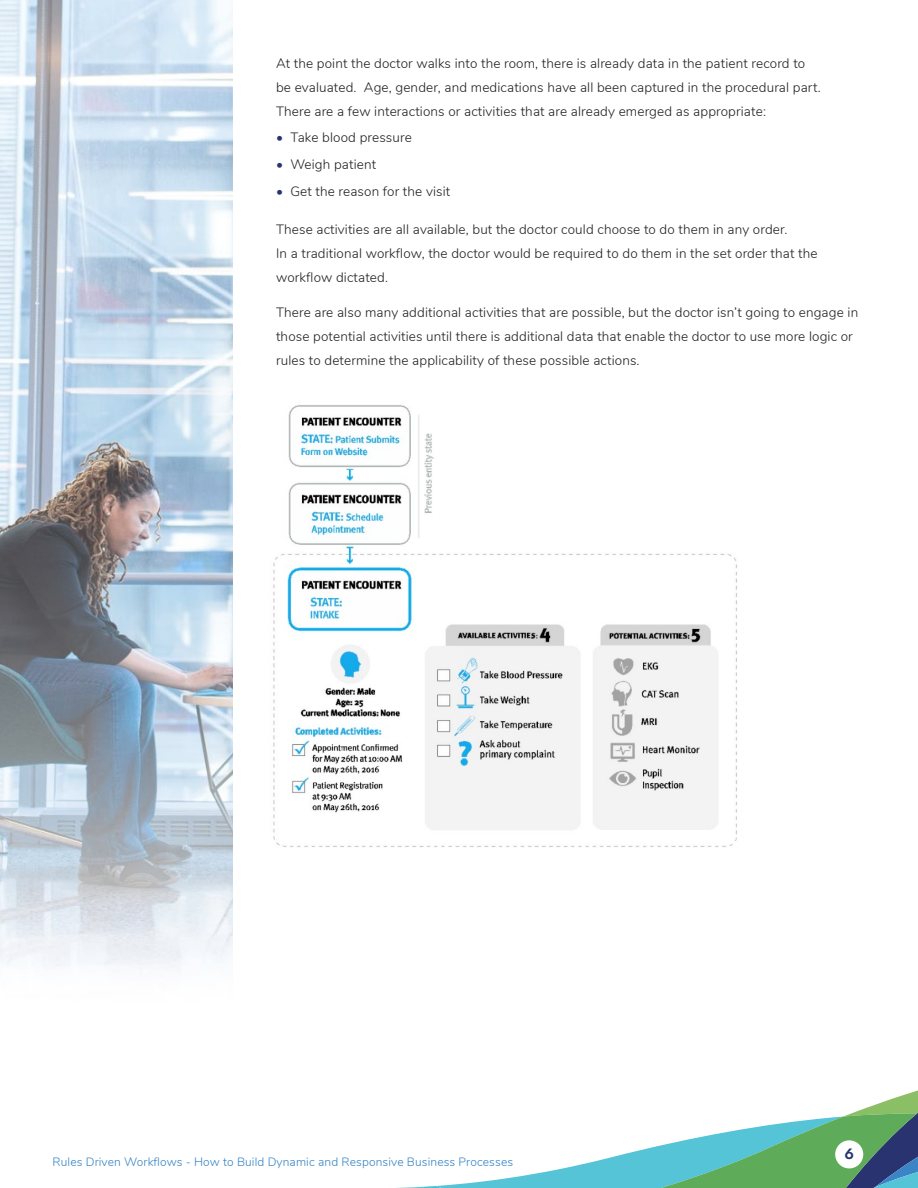
<style>
.page{position:relative;width:918px;height:1188px;background:#fff}
.page>*{position:absolute;margin:0;border:0;box-sizing:border-box;transform-origin:0 0}
.t1{font:600 15px "Jost";color:#293370}
.t2{font:300 13.5px/24px "Nunito";letter-spacing:.01em;color:#231f20}
.t3{font:300 12px "Nunito";letter-spacing:.01em;color:#3382c4}
.s1{color:#293370}
</style>
<div class="page">
<svg style="left:397px;top:1090px;width:521px;height:98px"></svg>
<div style="left:835px;top:1140px;width:28px;height:28px;background:#fff;border-radius:50%"></div>
<img style="left:273px;top:405px;width:464px;height:442px">
<img style="left:0;top:0;width:232px;height:969px">
<p class="t2" style="left:276px;top:51px;width:546px">At the point the doctor walks into the room, there is already data in the patient record to be evaluated. Age, gender, and medications have all been captured in the procedural part.<br>There are a few interactions or activities that are already emerged as appropriate:</p>
<p class="t2" style="left:276px;top:124px;width:137px"><span class="s1">•</span> Take blood pressure</p>
<p class="t2" style="left:276px;top:151px;width:102px"><span class="s1">•</span> Weigh patient</p>
<p class="t2" style="left:276px;top:178px;width:176px"><span class="s1">•</span> Get the reason for the visit</p>
<p class="t2" style="left:276px;top:216px;width:543px">These activities are all available, but the doctor could choose to do them in any order.<br>In a traditional workflow, the doctor would be required to do them in the set order that the workflow dictated.</p>
<p class="t2" style="left:276px;top:300px;width:584px">There are also many additional activities that are possible, but the doctor isn’t going to engage in those potential activities until there is additional data that enable the doctor to use more logic or rules to determine the applicability of these possible actions.</p>
<p class="t3" style="left:52px;top:1153px;width:462px">Rules Driven Workflows - How to Build Dynamic and Responsive Business Processes</p>
<p class="t1" style="left:844px;top:1144px;width:11px">6</p>
</div>
